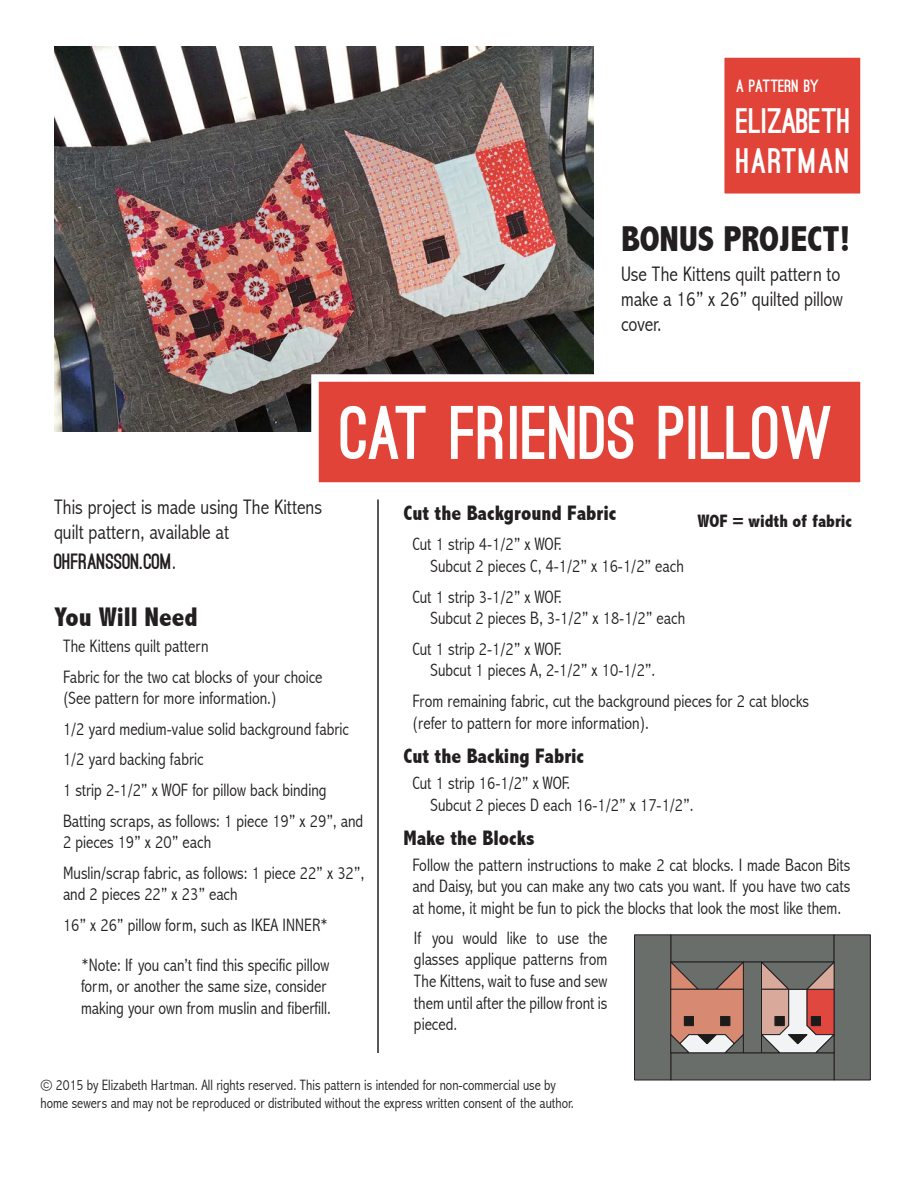
<style>
.page{position:relative;width:918px;height:1188px;background:#fff}
.page>*{position:absolute;margin:0;border:0;box-sizing:border-box;transform-origin:0 0}
.t1{font:900 72px "Ostrich Sans";color:#fff}
.t2{font:800 condensed 36px "Abadi";color:#231f20}
.t3{font:900 33.75px/40.5px "Ostrich Sans";color:#fff}
.t4{font:800 condensed 27px "Abadi";color:#231f20}
.t5{font:300 condensed 21px/25.2px "Abadi";color:#231f20;text-align:justify}
.t6{font:800 condensed 21px "Abadi";color:#231f20}
.t7{font:900 21px "Ostrich Sans";color:#231f20}
.t8{font:300 condensed 18px/21.6px "Abadi";color:#231f20}
.t9{font:800 condensed 18px "Abadi";color:#231f20}
.t10{font:900 16.8px "Ostrich Sans";color:#fff}
.t11{font:300 condensed 15px/18px "Abadi";color:#231f20}
.s1{font-family:"Abadi";font-weight:300;font-stretch:condensed}
</style>
<div class="page">
<img style="left:54px;top:46px;width:540px;height:386px">
<div style="left:717px;top:50px;width:151px;height:151px;background:#e14339;border:8px solid #fff"></div>
<div style="left:311px;top:374px;width:557px;height:116px;background:#e14339;border:8px solid #fff"></div>
<hr style="left:377px;top:500px;width:2px;height:553px;background:#231f20">
<div style="left:671px;top:935px;width:163px;height:27px;background:#6a6e6b;border:1px solid #231f20"></div>
<div style="left:834px;top:935px;width:37px;height:145px;background:#6a6e6b;border:1px solid #231f20"></div>
<div style="left:671px;top:1053px;width:163px;height:27px;background:#6a6e6b;border:1px solid #231f20"></div>
<div style="left:743px;top:962px;width:19px;height:91px;background:#6a6e6b"></div>
<div style="left:634px;top:935px;width:37px;height:145px;background:#6a6e6b;border:1px solid #231f20"></div>
<svg style="left:670px;top:961px;width:74px;height:92px;background:#ad8173"></svg>
<div style="left:684px;top:1016px;width:10px;height:10px;background:#1b1b1a"></div>
<div style="left:720px;top:1016px;width:10px;height:10px;background:#1b1b1a;border:1px solid #231f20"></div>
<svg style="left:761px;top:961px;width:74px;height:92px"></svg>
<div style="left:811px;top:1016px;width:10px;height:10px;background:#1b1b1a"></div>
<div style="left:775px;top:1016px;width:9px;height:10px;background:#1b1b1a"></div>
<p class="t10" style="left:737px;top:80px;width:84px">A PATTERN BY</p>
<h3 class="t3" style="left:737px;top:102px;width:116px">ELIZABETH<br>HARTMAN</h3>
<h2 class="t2" style="left:621px;top:218px;width:231px">BONUS PROJECT!</h2>
<p class="t5" style="left:621px;top:261px;width:223px">Use The Kittens quilt pattern to make a 16” x 26” quilted pillow cover.</p>
<h1 class="t1" style="left:340px;top:406px;width:494px">CAT FRIENDS PILLOW</h1>
<p class="t5" style="left:54px;top:494px;width:270px">This project is made using The Kittens quilt pattern, available at</p>
<p class="t7" style="left:54px;top:553px;width:124px">OHFRANSSON.COM<span class="s1">.</span></p>
<h3 class="t4" style="left:54px;top:601px;width:145px">You Will Need</h3>
<p class="t8" style="left:63px;top:631px;width:261px;line-height:30.6px">The Kittens quilt pattern<br>Fabric for the two cat blocks of your choice</p>
<p class="t8" style="left:63px;top:683px;width:302px;line-height:30.6px">(See pattern for more information.)<br>1/2 yard medium-value solid background fabric 1/2 yard backing fabric<br>1 strip 2-1/2” x WOF for pillow back binding Batting scraps, as follows: 1 piece 19” x 29”, and</p>
<p class="t8" style="left:63px;top:827px;width:303px;line-height:30.6px">2 pieces 19” x 20” each<br>Muslin/scrap fabric, as follows: 1 piece 22” x 32”,</p>
<p class="t8" style="left:63px;top:879px;width:267px;line-height:30.6px">and 2 pieces 22” x 23” each<br>16” x 26” pillow form, such as IKEA INNER*</p>
<p class="t8" style="left:81px;top:954px;width:251px">*Note: If you can’t find this specific pillow form, or another the same size, consider making your own from muslin and fiberfill.</p>
<p class="t6" style="left:404px;top:501px;width:215px">Cut the Background Fabric</p>
<p class="t8" style="left:430px;top:534px;width:255px;text-indent:-18px">Cut 1 strip 4-1/2” x WOF.<br>Subcut 2 pieces C, 4-1/2” x 16-1/2” each</p>
<p class="t8" style="left:430px;top:586px;width:256px;text-indent:-18px">Cut 1 strip 3-1/2” x WOF.<br>Subcut 2 pieces B, 3-1/2” x 18-1/2” each</p>
<p class="t8" style="left:430px;top:638px;width:226px;text-indent:-18px">Cut 1 strip 2-1/2” x WOF.<br>Subcut 1 pieces A, 2-1/2” x 10-1/2”.</p>
<p class="t8" style="left:412px;top:690px;width:398px">From remaining fabric, cut the background pieces for 2 cat blocks (refer to pattern for more information).</p>
<p class="t6" style="left:404px;top:744px;width:182px">Cut the Backing Fabric</p>
<p class="t8" style="left:430px;top:772px;width:265px;text-indent:-18px">Cut 1 strip 16-1/2” x WOF.<br>Subcut 2 pieces D each 16-1/2” x 17-1/2”.</p>
<p class="t6" style="left:404px;top:826px;width:133px">Make the Blocks</p>
<p class="t8" style="left:412px;top:854px;width:439px;text-align:justify">Follow the pattern instructions to make 2 cat blocks. I made Bacon Bits and Daisy, but you can make any two cats you want. If you have two cats at home, it might be fun to pick the blocks that look the most like them.</p>
<p class="t8" style="left:414px;top:927px;width:195px;text-align:justify">If you would like to use the glasses applique patterns from The Kittens, wait to fuse and sew them until after the pillow front is pieced.</p>
<p class="t9" style="left:698px;top:510px;width:156px">WOF = width of fabric</p>
<p class="t11" style="left:40px;top:1076px;width:535px">© 2015 by Elizabeth Hartman. All rights reserved. This pattern is intended for non-commercial use by home sewers and may not be reproduced or distributed without the express written consent of the author.</p>
</div>
